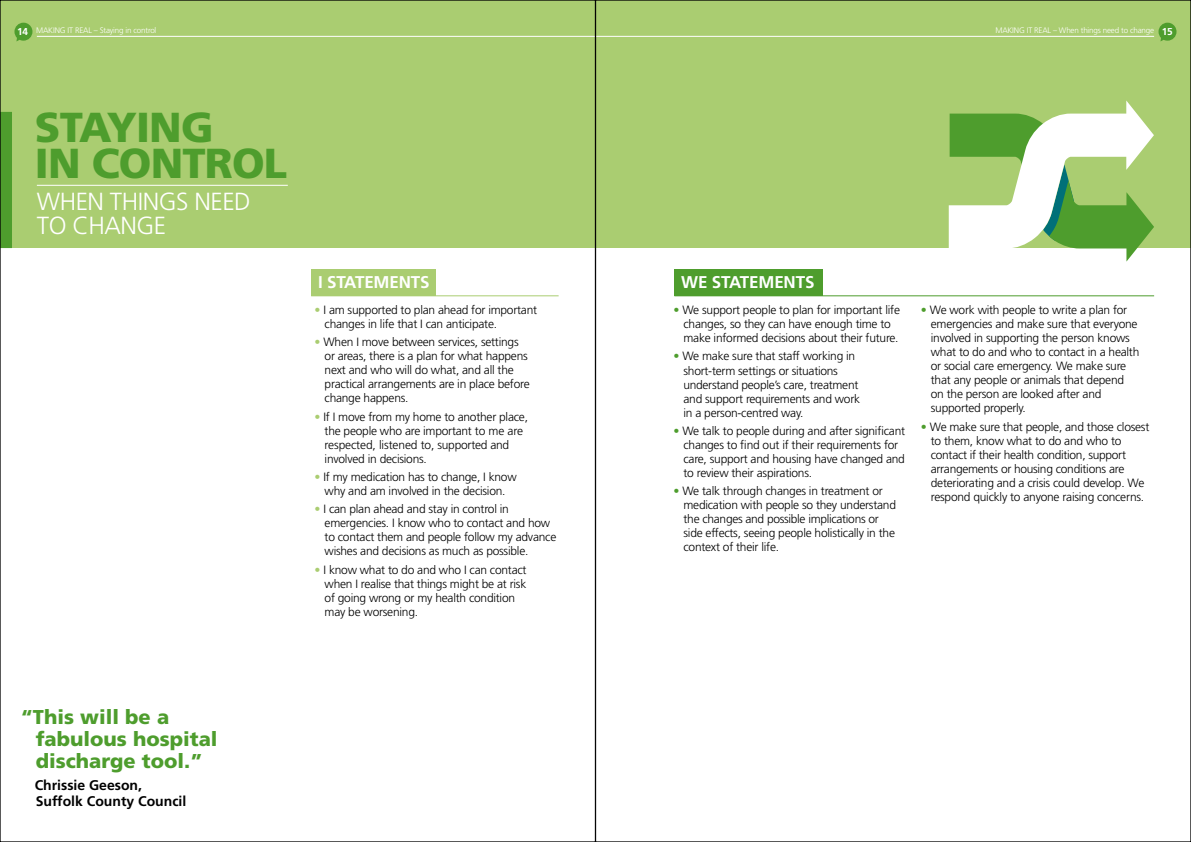
<style>
.page{position:relative;width:1191px;height:842px;background:#fff}
.page>*{position:absolute;margin:0;border:0;box-sizing:border-box;transform-origin:0 0}
.t1{font:900 41.9px/36.6px "Frutiger";letter-spacing:-.02em;color:#4e9d2d}
.t2{font:300 24.7px/23.3px "Frutiger";letter-spacing:-.02em;color:#fff}
.t3{font:900 20px/22.2px "Frutiger";color:#4e9d2d}
.t4{font:700 17px "Frutiger";letter-spacing:-.01em;color:#fff}
.t5{font:700 14px/16px "Frutiger";color:#000}
.t6{font:300 12px/14px "Frutiger";letter-spacing:-.02em;color:#000}
.t7{font:300 8px "Frutiger";letter-spacing:-.02em;color:#fff}
.s1{font-weight:700;font-size:10px}
.s2{color:#aacd71}
.s3{color:#4e9d2d}
</style>
<div class="page">
<div style="left:0;top:0;width:1191px;height:248px;background:#aacd71"></div>
<div style="left:0;top:112px;width:12px;height:136px;background:#4e9d2d"></div>
<hr style="left:37px;top:36px;width:1117px;height:1px;background:#fff">
<hr style="left:37px;top:185px;width:251px;height:1px;background:#fff">
<svg style="left:14px;top:23px;width:18px;height:18px"></svg>
<svg style="left:1158px;top:23px;width:18px;height:18px"></svg>
<div style="left:311px;top:269px;width:124px;height:27px;background:#aacd71"></div>
<div style="left:674px;top:269px;width:148px;height:27px;background:#4e9d2d"></div>
<hr style="left:674px;top:295px;width:480px;height:1px;background:#4e9d2d">
<hr style="left:311px;top:295px;width:247px;height:1px;background:#aacd71">
<svg style="left:948px;top:100px;width:206px;height:162px"></svg>
<p class="t7" style="left:17px;top:26px;width:141px"><span class="s1">14</span> MAKING IT REAL – Staying in control</p>
<p class="t7" style="left:995px;top:26px;width:179px">MAKING IT REAL – When things need to change <span class="s1">15</span></p>
<h1 class="t1" style="left:35px;top:108px;width:253px">STAYING<br>IN CONTROL</h1>
<h2 class="t2" style="left:37px;top:190px;width:215px">WHEN THINGS NEED<br>TO CHANGE</h2>
<h3 class="t4" style="left:318px;top:272px;width:113px">I STATEMENTS</h3>
<h3 class="t4" style="left:681px;top:272px;width:135px">WE STATEMENTS</h3>
<p class="t6" style="left:324px;top:303px;width:214px;text-indent:-10px"><span class="s2">•</span> I am supported to plan ahead for important changes in life that I can anticipate.</p>
<p class="t6" style="left:324px;top:335px;width:207px;text-indent:-10px"><span class="s2">•</span> When I move between services, settings or areas, there is a plan for what happens next and who will do what, and all the practical arrangements are in place before change happens.</p>
<p class="t6" style="left:324px;top:409px;width:205px;text-indent:-10px"><span class="s2">•</span> If I move from my home to another place, the people who are important to me are respected, listened to, supported and involved in decisions.</p>
<p class="t6" style="left:315px;top:470px;width:204px;text-align:center"><span class="s2">•</span> If my medication has to change, I know why and am involved in the decision.</p>
<p class="t6" style="left:324px;top:502px;width:233px;text-indent:-10px"><span class="s2">•</span> I can plan ahead and stay in control in emergencies. I know who to contact and how to contact them and people follow my advance wishes and decisions as much as possible.</p>
<p class="t6" style="left:324px;top:562px;width:203px;text-indent:-10px"><span class="s2">•</span> I know what to do and who I can contact when I realise that things might be at risk of going wrong or my health condition may be worsening.</p>
<p class="t6" style="left:683px;top:303px;width:218px;text-indent:-10px"><span class="s3">•</span> We support people to plan for important life changes, so they can have enough time to make informed decisions about their future.</p>
<p class="t6" style="left:683px;top:349px;width:178px;text-indent:-10px"><span class="s3">•</span> We make sure that staff working in short-term settings or situations understand people’s care, treatment and support requirements and work in a person-centred way.</p>
<p class="t6" style="left:683px;top:424px;width:223px;text-indent:-10px"><span class="s3">•</span> We talk to people during and after significant changes to find out if their requirements for care, support and housing have changed and to review their aspirations.</p>
<p class="t6" style="left:683px;top:484px;width:214px;text-indent:-10px"><span class="s3">•</span> We talk through changes in treatment or medication with people so they understand the changes and possible implications or side effects, seeing people holistically in the context of their life.</p>
<p class="t6" style="left:931px;top:303px;width:210px;text-indent:-10px"><span class="s3">•</span> We work with people to write a plan for emergencies and make sure that everyone involved in supporting the person knows what to do and who to contact in a health or social care emergency. We make sure that any people or animals that depend on the person are looked after and supported properly.</p>
<p class="t6" style="left:931px;top:419px;width:220px;text-indent:-10px"><span class="s3">•</span> We make sure that people, and those closest to them, know what to do and who to contact if their health condition, support arrangements or housing conditions are deteriorating and a crisis could develop. We respond quickly to anyone raising concerns.</p>
<h3 class="t3" style="left:36px;top:705px;width:183px;text-indent:-15px">“This will be a fabulous hospital discharge tool.”</h3>
<p class="t5" style="left:35px;top:777px;width:153px">Chrissie Geeson,<br>Suffolk County Council</p>
</div>
